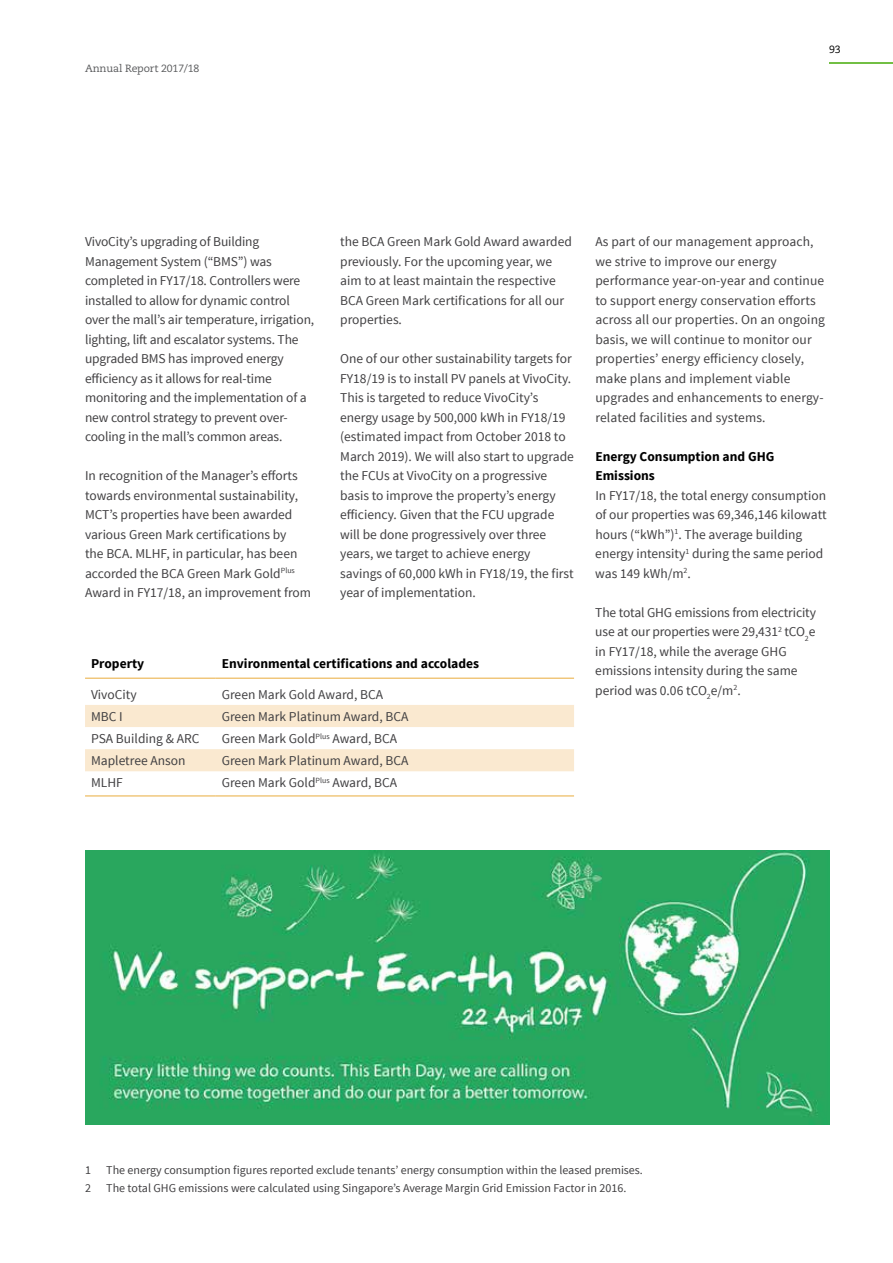
<style>
.page{position:relative;width:893px;height:1263px;background:#fff}
.page>*{position:absolute;margin:0;border:0;box-sizing:border-box;transform-origin:0 0}
.t1{font:13.5px/19.5px "Source Sans Pro";color:#414042}
.t2{font:700 13.5px/19.5px "Source Sans Pro";color:#000}
.t3{font:12px "Source Sans Pro";color:#414042}
.t4{font:10.5px "Caecilia LT Std";letter-spacing:-.01em;color:#58595b}
.t5{font:10.5px "Caecilia LT Std";color:#000}
</style>
<div class="page">
<img style="left:85px;top:850px;width:744px;height:274px">
<svg style="left:85px;top:705px;width:489px;height:66px"></svg>
<hr style="left:85px;top:678px;width:131px;height:1px;background:#e9ac3c">
<hr style="left:216px;top:678px;width:358px;height:1px;background:#e9ac3c">
<hr style="left:85px;top:795px;width:131px;height:1px;background:#e9ac3c">
<hr style="left:216px;top:795px;width:358px;height:1px;background:#e9ac3c">
<hr style="left:829px;top:62px;width:64px;height:2px;background:#72bf44">
<p class="t4" style="left:85px;top:62px;width:116px">Annual Report 2017/18</p>
<p class="t5" style="left:829px;top:43px;width:13px">93</p>
<p class="t1" style="left:85px;top:232px;width:231px">VivoCity’s upgrading of Building Management System (“BMS”) was completed in FY17/18. Controllers were installed to allow for dynamic control over the mall’s air temperature, irrigation, lighting, lift and escalator systems. The upgraded BMS has improved energy efficiency as it allows for real-time monitoring and the implementation of a new control strategy to prevent over&shy;cooling in the mall’s common areas.</p>
<p class="t1" style="left:85px;top:466px;width:228px">In recognition of the Manager’s efforts towards environmental sustainability, MCT’s properties have been awarded various Green Mark certifications by<br>the BCA. MLHF, in particular, has been accorded the BCA Green Mark Gold<sup>Plus </sup>Award in FY17/18, an improvement from</p>
<p class="t1" style="left:340px;top:232px;width:233px">the BCA Green Mark Gold Award awarded previously. For the upcoming year, we aim to at least maintain the respective BCA Green Mark certifications for all our properties.</p>
<p class="t1" style="left:340px;top:349px;width:235px">One of our other sustainability targets for FY18/19 is to install PV panels at VivoCity.<br>This is targeted to reduce VivoCity’s energy usage by 500,000 kWh in FY18/19 (estimated impact from October 2018 to March 2019). We will also start to upgrade the FCUs at VivoCity on a progressive basis to improve the property’s energy efficiency. Given that the FCU upgrade will be done progressively over three years, we target to achieve energy savings of 60,000 kWh in FY18/19, the first year of implementation.</p>
<p class="t2" style="left:91px;top:654px;width:55px">Property</p>
<p class="t2" style="left:222px;top:654px;width:259px">Environmental certifications and accolades</p>
<p class="t1" style="left:91px;top:685px;width:47px">VivoCity</p>
<p class="t1" style="left:222px;top:685px;width:163px">Green Mark Gold Award, BCA</p>
<p class="t1" style="left:91px;top:707px;width:33px">MBC I</p>
<p class="t1" style="left:222px;top:707px;width:188px">Green Mark Platinum Award, BCA</p>
<p class="t1" style="left:91px;top:729px;width:110px">PSA Building &amp; ARC</p>
<p class="t1" style="left:222px;top:729px;width:177px">Green Mark Gold<sup>Plus</sup> Award, BCA</p>
<p class="t1" style="left:91px;top:751px;width:96px">Mapletree Anson</p>
<p class="t1" style="left:222px;top:751px;width:188px">Green Mark Platinum Award, BCA</p>
<p class="t1" style="left:91px;top:773px;width:33px">MLHF</p>
<p class="t1" style="left:222px;top:773px;width:177px">Green Mark Gold<sup>Plus</sup> Award, BCA</p>
<p class="t1" style="left:595px;top:232px;width:231px">As part of our management approach, we strive to improve our energy performance year-on-year and continue to support energy conservation efforts across all our properties. On an ongoing basis, we will continue to monitor our properties’ energy efficiency closely, make plans and implement viable upgrades and enhancements to energy&shy;related facilities and systems.</p>
<p class="t2" style="left:595px;top:447px;width:181px">Energy Consumption and GHG<br>Emissions</p>
<p class="t1" style="left:595px;top:485px;width:233px">In FY17/18, the total energy consumption of our properties was 69,346,146 kilowatt hours (“kWh”)<sup>1</sup>. The average building energy intensity<sup>1</sup> during the same period was 149 kWh/m<sup>2</sup>.</p>
<p class="t1" style="left:595px;top:603px;width:222px">The total GHG emissions from electricity use at our properties were 29,431<sup>2</sup> tCO<sub>2</sub>e in FY17/18, while the average GHG emissions intensity during the same period was 0.06 tCO<sub>2</sub>e/m<sup>2</sup>.</p>
<p class="t3" style="left:85px;top:1163px;width:7px">1</p>
<p class="t3" style="left:106px;top:1163px;width:538px">The energy consumption figures reported exclude tenants’ energy consumption within the leased premises.</p>
<p class="t3" style="left:85px;top:1181px;width:7px">2</p>
<p class="t3" style="left:106px;top:1181px;width:522px">The total GHG emissions were calculated using Singapore’s Average Margin Grid Emission Factor in 2016.</p>
</div>
